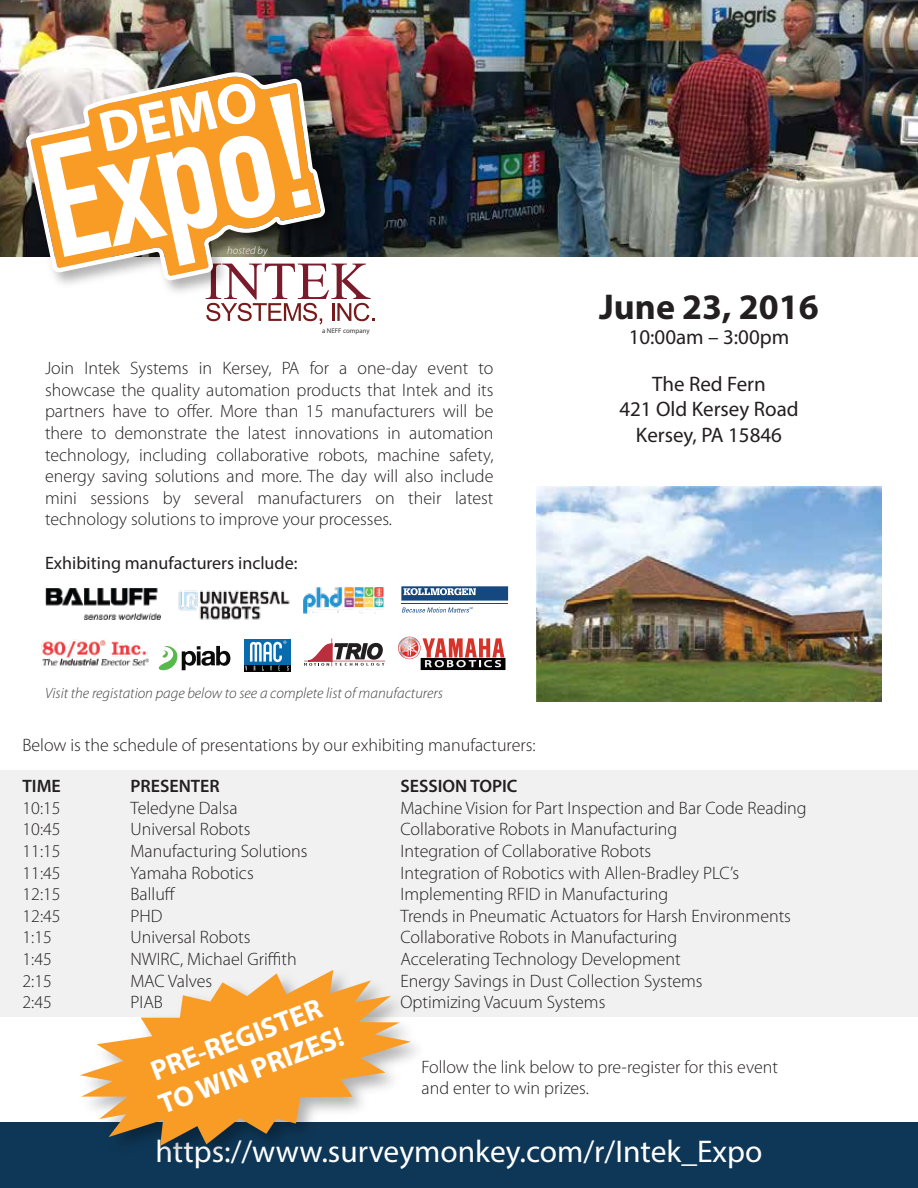
<style>
.page{position:relative;width:918px;height:1188px;background:#fff}
.page>*{position:absolute;margin:0;border:0;box-sizing:border-box;transform-origin:0 0}
.t1{font:700 36px "Myriad Pro";color:#231f20}
.t2{font:31.5px "Myriad Pro";color:#fff}
.t3{font:700 28.5px/34.2px "Myriad Pro";color:#fff}
.t4{font:21px/25.2px "Myriad Pro";color:#231f20;text-align:center}
.t5{font:300 18px/21.6px "Myriad Pro";color:#231f20;text-align:justify}
.t6{font:18px "Myriad Pro";color:#231f20}
.t7{font:600 18px "Myriad Pro";color:#231f20}
.t8{font:italic 300 15px "Myriad Pro";color:#414042}
.t9{font:italic 300 10.95px "Myriad Pro";color:#fff}
.t10{font:6.9px "Myriad Pro";color:#333}
</style>
<div class="page">
<div style="left:0;top:770px;width:918px;height:247px;background:#f1f1f2"></div>
<img style="left:0;top:0;width:918px;height:256px">
<img style="left:19px;top:66px;width:326px;height:191px">
<img style="left:26px;top:72px;width:299px;height:185px">
<svg style="left:41px;top:81px;width:333px;height:243px"></svg>
<div style="left:0;top:1122px;width:918px;height:66px;background:#0e3757"></div>
<img style="left:536px;top:487px;width:346px;height:214px">
<img style="left:45px;top:588px;width:115px;height:32px">
<img style="left:41px;top:639px;width:109px;height:27px">
<img style="left:303px;top:588px;width:80px;height:26px">
<svg style="left:159px;top:645px;width:72px;height:25px"></svg>
<img style="left:178px;top:590px;width:112px;height:30px">
<svg style="left:304px;top:638px;width:81px;height:29px"></svg>
<div style="left:421px;top:658px;width:84px;height:12px;background:#000;border:3px solid #000"></div>
<svg style="left:399px;top:637px;width:105px;height:30px"></svg>
<svg style="left:80px;top:970px;width:331px;height:176px;fill:#f99c25"></svg>
<div style="left:244px;top:664px;width:46px;height:8px;background:#000"></div>
<div style="left:244px;top:639px;width:46px;height:25px;background:#086bad"></div>
<svg style="left:245px;top:641px;width:44px;height:30px"></svg>
<svg style="left:402px;top:607px;width:71px;height:6px"></svg>
<svg style="left:401px;top:586px;width:107px;height:15px;background:#4c749d"></svg>
<hr style="left:401px;top:603px;width:107px;height:1px;background:#14487e">
<p class="t9" style="left:227px;top:245px;width:42px">hosted by</p>
<p class="t10" style="left:322px;top:326px;width:49px">a NEFF company</p>
<p class="t5" style="left:45px;top:358px;width:450px">Join Intek Systems in Kersey, PA for a one-day event to showcase the quality automation products that Intek and its partners have to offer. More than 15 manufacturers will be there to demonstrate the latest innovations in automation technology, including collaborative robots, machine safety, energy saving solutions and more. The day will also include mini sessions by several manufacturers on their latest technology solutions to improve your processes.</p>
<p class="t6" style="left:45px;top:552px;width:254px">Exhibiting manufacturers include:</p>
<p class="t8" style="left:45px;top:685px;width:399px">Visit the registation page below to see a complete list of manufacturers</p>
<h1 class="t1" style="left:599px;top:283px;width:221px">June 23, 2016</h1>
<p class="t4" style="left:629px;top:324px;width:162px">10:00am – 3:00pm</p>
<p class="t4" style="left:619px;top:371px;width:181px">The Red Fern<br>421 Old Kersey Road<br>Kersey, PA 15846</p>
<p class="t5" style="left:22px;top:734px;width:515px">Below is the schedule of presentations by our exhibiting manufacturers:</p>
<p class="t7" style="left:22px;top:775px;width:40px">TIME</p>
<p class="t7" style="left:130px;top:775px;width:91px">PRESENTER</p>
<p class="t7" style="left:400px;top:775px;width:118px">SESSION TOPIC</p>
<p class="t5" style="left:22px;top:797px;width:40px">10:15</p>
<p class="t5" style="left:130px;top:797px;width:109px">Teledyne Dalsa</p>
<p class="t5" style="left:401px;top:797px;width:408px">Machine Vision for Part Inspection and Bar Code Reading</p>
<p class="t5" style="left:22px;top:819px;width:40px">10:45</p>
<p class="t5" style="left:130px;top:819px;width:121px">Universal Robots</p>
<p class="t5" style="left:401px;top:819px;width:278px">Collaborative Robots in Manufacturing</p>
<p class="t5" style="left:22px;top:840px;width:40px">11:15</p>
<p class="t5" style="left:130px;top:840px;width:178px">Manufacturing Solutions</p>
<p class="t5" style="left:401px;top:840px;width:252px">Integration of Collaborative Robots</p>
<p class="t5" style="left:22px;top:862px;width:40px">11:45</p>
<p class="t5" style="left:130px;top:862px;width:125px">Yamaha Robotics</p>
<p class="t5" style="left:401px;top:862px;width:340px">Integration of Robotics with Allen-Bradley PLC’s</p>
<p class="t5" style="left:22px;top:884px;width:40px">12:15</p>
<p class="t5" style="left:130px;top:884px;width:47px">Balluff</p>
<p class="t5" style="left:400px;top:884px;width:269px">Implementing RFID in Manufacturing</p>
<p class="t5" style="left:22px;top:905px;width:40px">12:45</p>
<p class="t5" style="left:130px;top:905px;width:34px">PHD</p>
<p class="t5" style="left:400px;top:905px;width:392px">Trends in Pneumatic Actuators for Harsh Environments</p>
<p class="t5" style="left:22px;top:927px;width:31px">1:15</p>
<p class="t5" style="left:130px;top:927px;width:121px">Universal Robots</p>
<p class="t5" style="left:401px;top:927px;width:278px">Collaborative Robots in Manufacturing</p>
<p class="t5" style="left:22px;top:948px;width:31px">1:45</p>
<p class="t5" style="left:130px;top:948px;width:168px">NWIRC, Michael Griffith</p>
<p class="t5" style="left:401px;top:948px;width:282px">Accelerating Technology Development</p>
<p class="t5" style="left:22px;top:970px;width:31px">2:15</p>
<p class="t5" style="left:130px;top:970px;width:83px">MAC Valves</p>
<p class="t5" style="left:400px;top:970px;width:304px">Energy Savings in Dust Collection Systems</p>
<p class="t5" style="left:22px;top:992px;width:31px">2:45</p>
<p class="t5" style="left:130px;top:992px;width:34px">PIAB</p>
<p class="t5" style="left:400px;top:992px;width:206px">Optimizing Vacuum Systems</p>
<h3 class="t3" style="left:142px;top:1057px;width:197px;rotate:-21deg">PRE-REGISTER<br>TO WIN PRIZES!</h3>
<p class="t5" style="left:422px;top:1056px;width:358px">Follow the link below to pre-register for this event and enter to win prizes.</p>
<h2 class="t2" style="left:156px;top:1132px;width:608px">https://www.surveymonkey.com/r/Intek_Expo</h2>
</div>
